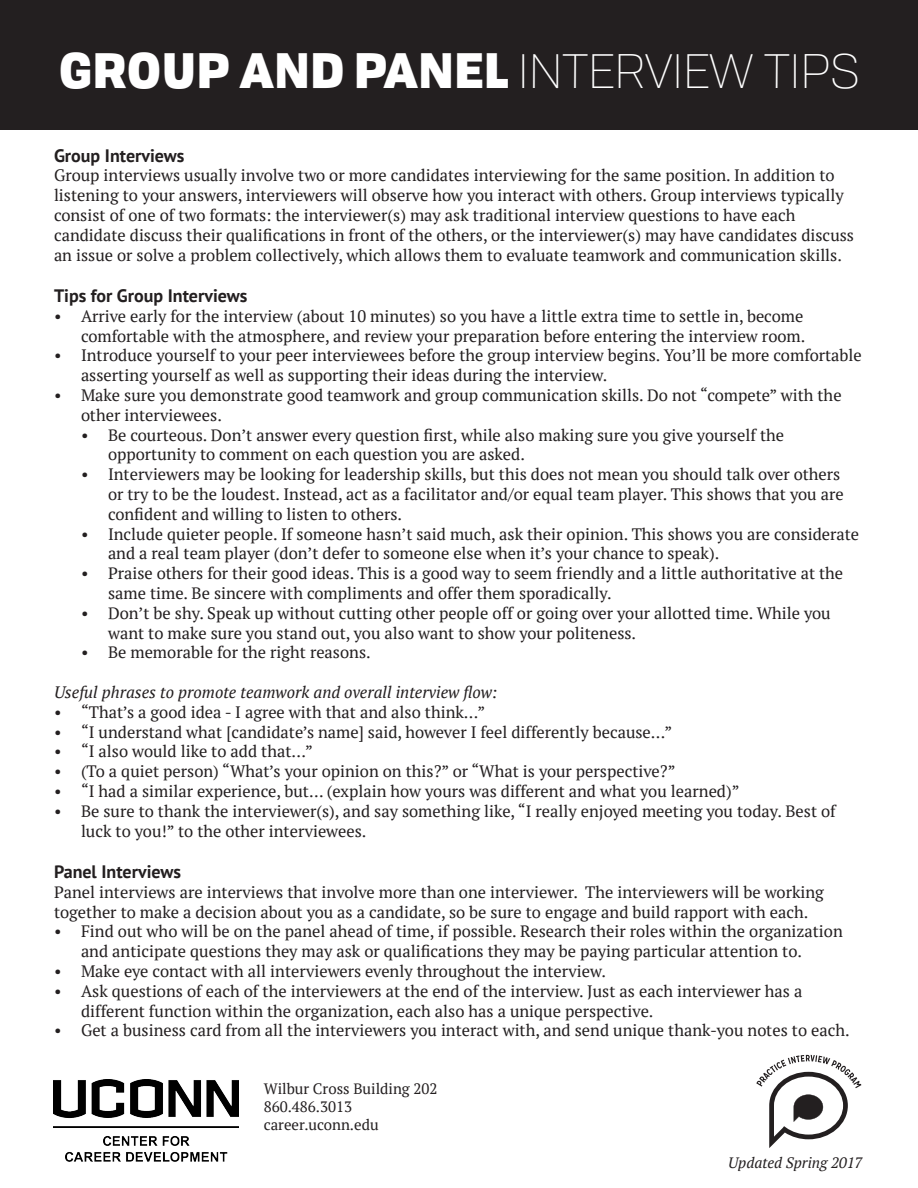
<style>
.page{position:relative;width:918px;height:1188px;background:#fff}
.page>*{position:absolute;margin:0;border:0;box-sizing:border-box;transform-origin:0 0}
.t1{font:900 48px "Tofino";color:#fff}
.t2{font:700 18px "PT Sans";color:#231f20}
.t3{font:16.5px/19.8px "PT Serif";color:#231f20}
.t4{font:italic 16.5px "PT Serif";color:#231f20}
.t5{font:15px "PT Serif";color:#231f20}
.t6{font:italic 15px "PT Serif";color:#231f20}
.s1{font-weight:300}
</style>
<div class="page">
<div style="left:0;top:0;width:917px;height:130px;background:#231f20"></div>
<img style="left:54px;top:1079px;width:185px;height:83px">
<svg style="left:756px;top:1055px;width:105px;height:93px"></svg>
<p class="t1" style="left:59px;top:29px;width:802px">GROUP AND PANEL <span class="s1">INTERVIEW TIPS</span></p>
<p class="t2" style="left:54px;top:143px;width:132px">Group Interviews</p>
<p class="t3" style="left:54px;top:165px;width:802px">Group interviews usually involve two or more candidates interviewing for the same position. In addition to listening to your answers, interviewers will observe how you interact with others. Group interviews typically consist of one of two formats: the interviewer(s) may ask traditional interview questions to have each candidate discuss their qualifications in front of the others, or the interviewer(s) may have candidates discuss an issue or solve a problem collectively, which allows them to evaluate teamwork and communication skills.</p>
<p class="t2" style="left:54px;top:284px;width:195px">Tips for Group Interviews</p>
<p class="t3" style="left:54px;top:306px;width:753px;text-align:right">• Arrive early for the interview (about 10 minutes) so you have a little extra time to settle in, become comfortable with the atmosphere, and review your preparation before entering the interview room.</p>
<p class="t3" style="left:81px;top:345px;width:782px;text-indent:-27px">• Introduce yourself to your peer interviewees before the group interview begins. You’ll be more comfortable asserting yourself as well as supporting their ideas during the interview.</p>
<p class="t3" style="left:81px;top:385px;width:762px;text-indent:-27px">• Make sure you demonstrate good teamwork and group communication skills. Do not “compete” with the other interviewees.</p>
<p class="t3" style="left:108px;top:425px;width:678px;text-indent:-27px">• Be courteous. Don’t answer every question first, while also making sure you give yourself the opportunity to comment on each question you are asked.</p>
<p class="t3" style="left:108px;top:464px;width:737px;text-indent:-27px">• Interviewers may be looking for leadership skills, but this does not mean you should talk over others or try to be the loudest. Instead, act as a facilitator and/or equal team player. This shows that you are confident and willing to listen to others.</p>
<p class="t3" style="left:108px;top:524px;width:753px;text-indent:-27px">• Include quieter people. If someone hasn’t said much, ask their opinion. This shows you are considerate and a real team player (don’t defer to someone else when it’s your chance to speak).</p>
<p class="t3" style="left:108px;top:563px;width:737px;text-indent:-27px">• Praise others for their good ideas. This is a good way to seem friendly and a little authoritative at the same time. Be sincere with compliments and offer them sporadically.</p>
<p class="t3" style="left:108px;top:603px;width:724px;text-indent:-27px">• Don’t be shy. Speak up without cutting other people off or going over your allotted time. While you want to make sure you stand out, you also want to show your politeness.</p>
<p class="t3" style="left:81px;top:642px;width:291px">• Be memorable for the right reasons.</p>
<p class="t4" style="left:54px;top:682px;width:445px">Useful phrases to promote teamwork and overall interview flow:</p>
<p class="t3" style="left:54px;top:702px;width:433px">• “That’s a good idea - I agree with that and also think…”</p>
<p class="t3" style="left:54px;top:722px;width:620px">• “I understand what [candidate’s name] said, however I feel differently because…”</p>
<p class="t3" style="left:54px;top:741px;width:260px">• “I also would like to add that…”</p>
<p class="t3" style="left:54px;top:761px;width:623px">• (To a quiet person) “What’s your opinion on this?” or “What is your perspective?”</p>
<p class="t3" style="left:54px;top:781px;width:687px">• “I had a similar experience, but… (explain how yours was different and what you learned)”</p>
<p class="t3" style="left:81px;top:801px;width:756px;text-indent:-27px">• Be sure to thank the interviewer(s), and say something like, “I really enjoyed meeting you today. Best of luck to you!” to the other interviewees.</p>
<p class="t2" style="left:54px;top:860px;width:129px">Panel Interviews</p>
<p class="t3" style="left:54px;top:882px;width:771px">Panel interviews are interviews that involve more than one interviewer. The interviewers will be working together to make a decision about you as a candidate, so be sure to engage and build rapport with each.</p>
<p class="t3" style="left:81px;top:921px;width:763px;text-indent:-27px">• Find out who will be on the panel ahead of time, if possible. Research their roles within the organization and anticipate questions they may ask or qualifications they may be paying particular attention to.</p>
<p class="t3" style="left:54px;top:961px;width:554px">• Make eye contact with all interviewers evenly throughout the interview.</p>
<p class="t3" style="left:81px;top:981px;width:723px;text-indent:-27px">• Ask questions of each of the interviewers at the end of the interview. Just as each interviewer has a different function within the organization, each also has a unique perspective.</p>
<p class="t3" style="left:54px;top:1020px;width:797px">• Get a business card from all the interviewers you interact with, and send unique thank-you notes to each.</p>
<p class="t5" style="left:264px;top:1079px;width:175px">Wilbur Cross Building 202</p>
<p class="t5" style="left:264px;top:1097px;width:90px">860.486.3013</p>
<p class="t5" style="left:264px;top:1115px;width:116px">career.uconn.edu</p>
<p class="t6" style="left:728px;top:1154px;width:136px">Updated Spring 2017</p>
</div>
